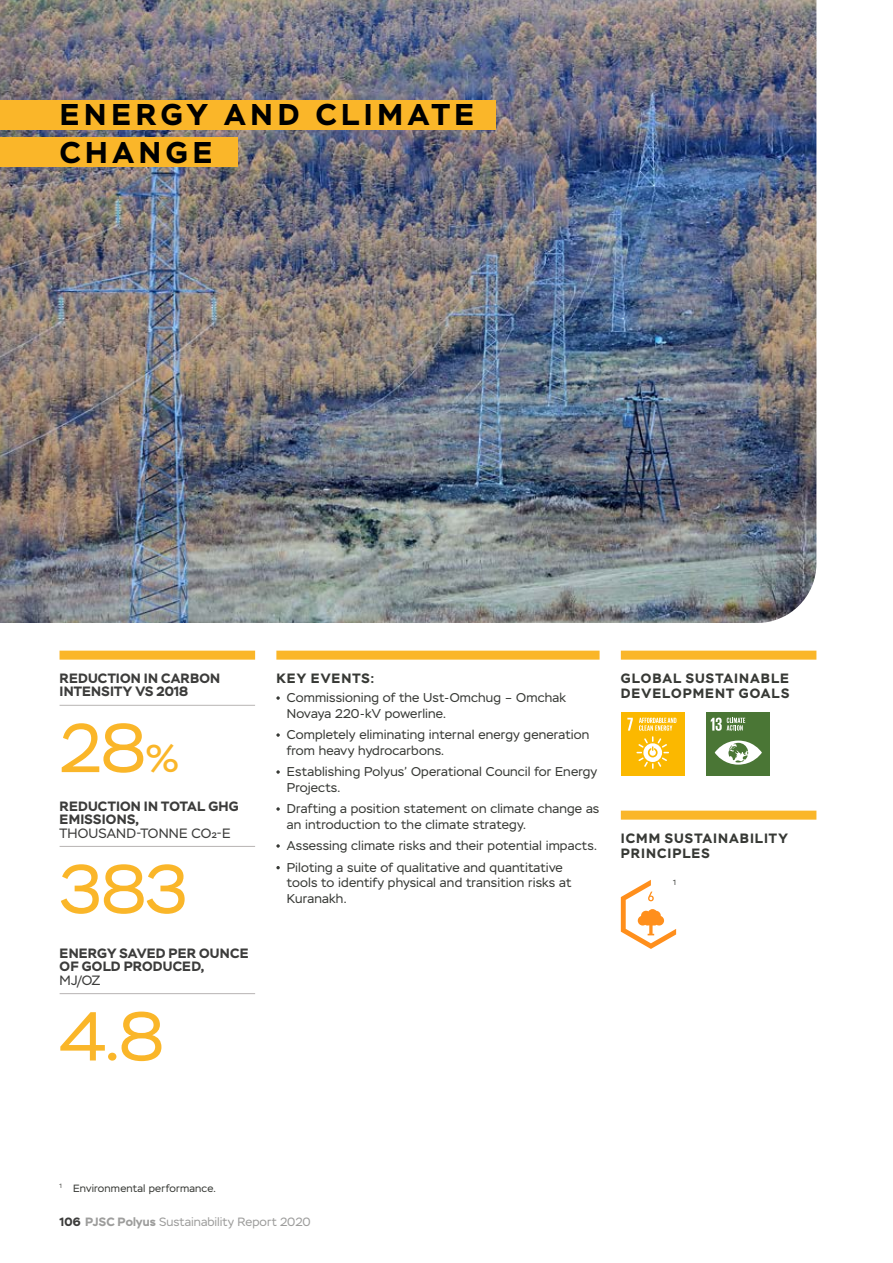
<style>
.page{position:relative;width:893px;height:1263px;background:#fff}
.page>*{position:absolute;margin:0;border:0;box-sizing:border-box;transform-origin:0 0}
.t1{font:69px/141.1px "Stem";color:#fab629}
.t2{font:700 30px/37.5px "Stem";letter-spacing:.155em;color:#000}
.t3{font:700 13.5px/13.5px "Stem";letter-spacing:.015em;color:#3c3c3b}
.t4{font:700 13.5px/15px "Stem";letter-spacing:.075em;color:#373935}
.t5{font:13.5px "Stem";letter-spacing:.01em;color:#3c3c3b}
.t6{font:12.75px/15.3px "Stem";letter-spacing:.01em;color:#373935}
.t7{font:12px "Stem";color:#9d9d9c}
.t8{font:10.5px "Stem";letter-spacing:.02em;color:#373935}
.t9{font:7.5px "Stem";color:#373935}
.s1{font-size:39px}
.s2{font-weight:700;color:#3c3c3b}
.s3{font-weight:700}
</style>
<div class="page">
<img style="left:0;top:0;width:816px;height:623px">
<div style="left:0;top:100px;width:495px;height:30px;background:#fab629"></div>
<div style="left:0;top:137px;width:237px;height:29px;background:#fab629"></div>
<div style="left:60px;top:651px;width:195px;height:9px;background:#fab629"></div>
<div style="left:276px;top:651px;width:324px;height:9px;background:#fab629"></div>
<div style="left:621px;top:651px;width:195px;height:9px;background:#fab629"></div>
<div style="left:621px;top:811px;width:195px;height:9px;background:#fab629"></div>
<hr style="left:60px;top:705px;width:195px;height:1px;background:#b7b4b3">
<hr style="left:60px;top:846px;width:195px;height:1px;background:#b7b4b3">
<hr style="left:60px;top:993px;width:195px;height:1px;background:#b7b4b3">
<svg style="left:276px;top:696px;width:4px;height:4px"></svg>
<svg style="left:276px;top:733px;width:4px;height:4px"></svg>
<svg style="left:276px;top:770px;width:4px;height:4px"></svg>
<svg style="left:276px;top:807px;width:4px;height:4px"></svg>
<svg style="left:276px;top:844px;width:4px;height:4px"></svg>
<svg style="left:276px;top:866px;width:4px;height:3px"></svg>
<div style="left:621px;top:712px;width:64px;height:64px;background:#fbb800"></div>
<svg style="left:627px;top:718px;width:49px;height:51px"></svg>
<div style="left:706px;top:712px;width:64px;height:64px;background:#4a7635"></div>
<svg style="left:715px;top:740px;width:47px;height:25px"></svg>
<svg style="left:711px;top:718px;width:34px;height:13px"></svg>
<svg style="left:621px;top:880px;width:55px;height:69px"></svg>
<h2 class="t2" style="left:60px;top:96px;width:416px">ENERGY AND CLIMATE<br>CHANGE</h2>
<p class="t3" style="left:60px;top:671px;width:162px">REDUCTION IN CARBON<br>INTENSITY VS 2018</p>
<h1 class="t1" style="left:60px;top:678px;width:130px">28<span class="s1">%<br></span>383</h1>
<p class="t3" style="left:60px;top:799px;width:181px">REDUCTION IN TOTAL GHG<br>EMISSIONS,</p>
<p class="t5" style="left:60px;top:825px;width:172px">THOUSAND-TONNE CO2-E</p>
<p class="t3" style="left:60px;top:946px;width:190px">ENERGY SAVED PER OUNCE<br>OF GOLD PRODUCED,</p>
<p class="t5" style="left:60px;top:972px;width:42px">MJ/OZ</p>
<h1 class="t1" style="left:60px;top:967px;width:106px">4.8</h1>
<p class="t4" style="left:276px;top:671px;width:100px">KEY EVENTS:</p>
<p class="t6" style="left:287px;top:690px;width:281px">Commissioning of the Ust-Omchug – Omchak<br>Novaya 220-kV powerline.</p>
<p class="t6" style="left:287px;top:727px;width:304px">Completely eliminating internal energy generation from heavy hydrocarbons.</p>
<p class="t6" style="left:287px;top:764px;width:312px">Establishing Polyus’ Operational Council for Energy<br>Projects.</p>
<p class="t6" style="left:287px;top:801px;width:314px">Drafting a position statement on climate change as an introduction to the climate strategy.</p>
<p class="t6" style="left:287px;top:835px;width:311px;line-height:21.8px">Assessing climate risks and their potential impacts.<br>Piloting a suite of qualitative and quantitative</p>
<p class="t6" style="left:287px;top:875px;width:286px">tools to identify physical and transition risks at<br>Kuranakh.</p>
<p class="t4" style="left:621px;top:671px;width:170px">GLOBAL SUSTAINABLE<br>DEVELOPMENT GOALS</p>
<p class="t4" style="left:621px;top:831px;width:168px">ICMM SUSTAINABILITY<br>PRINCIPLES</p>
<p class="t9" style="left:673px;top:878px;width:4px">1</p>
<p class="t8" style="left:60px;top:1182px;width:158px"><sup>1</sup> Environmental performance.</p>
<p class="t7" style="left:60px;top:1214px;width:253px"><span class="s2">106</span> <span class="s3">PJSC Polyus</span> Sustainability Report 2020</p>
</div>
